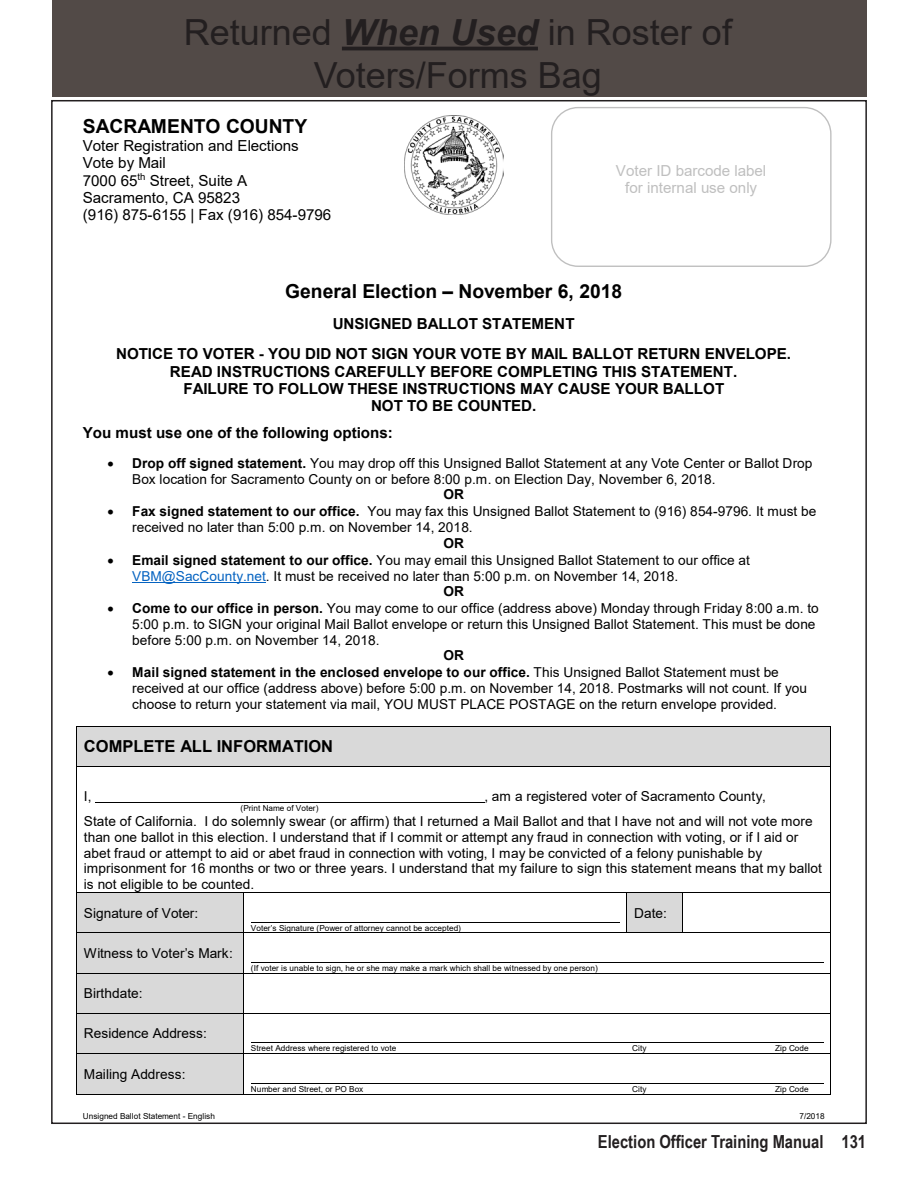
<style>
.page{position:relative;width:918px;height:1188px;background:#fff}
.page>*{position:absolute;margin:0;border:0;box-sizing:border-box;transform-origin:0 0}
.t1{font:36px/43.2px "Arial";color:#231f20;text-align:center}
.t2{font:700 19.35px "Arial";color:#000}
.t3{font:700 18px "Arial Narrow";color:#231f20}
.t4{font:700 16.5px "Arial";color:#000}
.t5{font:700 15.15px/17.4px "Arial";letter-spacing:-.005em;color:#000;text-align:center}
.t6{font:15.15px/17.4px "Arial";color:#000}
.t7{font:15.15px/17.4px "Arial";color:#bfbfbf;text-align:center}
.t8{font:13.65px/15.9px "Arial";color:#000}
.t9{font:700 13.65px "Arial";letter-spacing:.005em;color:#000}
.t10{font:8.25px "Arial";letter-spacing:.005em;color:#000}
.s1{font-weight:700;font-style:italic}
.s2{font-weight:700}
.s3{color:#0563c1}
</style>
<div class="page">
<div style="left:52px;top:0;width:814px;height:96px;background:#524a47"></div>
<hr style="left:342px;top:47px;width:196px;height:3px;background:#231f20">
<hr style="left:132px;top:582px;width:134px;height:1px;background:#0563c1">
<div style="left:77px;top:727px;width:753px;height:39px;background:#d9d9d9"></div>
<hr style="left:77px;top:726px;width:754px;height:1px;background:#000">
<hr style="left:76px;top:727px;width:1px;height:39px;background:#000">
<hr style="left:831px;top:727px;width:1px;height:39px;background:#000">
<hr style="left:95px;top:802px;width:389px;height:1px;background:#000">
<hr style="left:77px;top:766px;width:754px;height:1px;background:#000">
<hr style="left:76px;top:767px;width:1px;height:125px;background:#000">
<hr style="left:831px;top:767px;width:1px;height:125px;background:#000">
<div style="left:77px;top:893px;width:166px;height:40px;background:#d9d9d9"></div>
<hr style="left:251px;top:922px;width:368px;height:1px;background:#000">
<div style="left:627px;top:893px;width:55px;height:40px;background:#d9d9d9"></div>
<hr style="left:77px;top:892px;width:166px;height:1px;background:#000">
<hr style="left:244px;top:892px;width:383px;height:1px;background:#000">
<hr style="left:627px;top:892px;width:55px;height:1px;background:#000">
<hr style="left:683px;top:892px;width:148px;height:1px;background:#000">
<hr style="left:76px;top:893px;width:1px;height:40px;background:#000">
<hr style="left:243px;top:893px;width:1px;height:40px;background:#000">
<hr style="left:627px;top:893px;width:1px;height:40px;background:#000">
<hr style="left:682px;top:893px;width:1px;height:40px;background:#000">
<hr style="left:831px;top:893px;width:1px;height:40px;background:#000">
<div style="left:77px;top:933px;width:166px;height:40px;background:#d9d9d9"></div>
<hr style="left:251px;top:962px;width:572px;height:1px;background:#000">
<hr style="left:77px;top:933px;width:166px;height:1px;background:#000">
<hr style="left:244px;top:933px;width:383px;height:1px;background:#000">
<hr style="left:627px;top:933px;width:55px;height:1px;background:#000">
<hr style="left:683px;top:933px;width:148px;height:1px;background:#000">
<hr style="left:76px;top:933px;width:1px;height:40px;background:#000">
<hr style="left:243px;top:933px;width:1px;height:40px;background:#000">
<hr style="left:831px;top:933px;width:1px;height:40px;background:#000">
<div style="left:77px;top:974px;width:166px;height:39px;background:#d9d9d9"></div>
<hr style="left:77px;top:973px;width:166px;height:1px;background:#000">
<hr style="left:244px;top:973px;width:587px;height:1px;background:#000">
<hr style="left:76px;top:974px;width:1px;height:39px;background:#000">
<hr style="left:243px;top:974px;width:1px;height:39px;background:#000">
<hr style="left:831px;top:974px;width:1px;height:39px;background:#000">
<div style="left:77px;top:1014px;width:166px;height:39px;background:#d9d9d9"></div>
<hr style="left:251px;top:1042px;width:572px;height:1px;background:#000">
<hr style="left:77px;top:1013px;width:166px;height:1px;background:#000">
<hr style="left:244px;top:1013px;width:587px;height:1px;background:#000">
<hr style="left:76px;top:1014px;width:1px;height:39px;background:#000">
<hr style="left:243px;top:1014px;width:1px;height:39px;background:#000">
<hr style="left:831px;top:1014px;width:1px;height:39px;background:#000">
<div style="left:77px;top:1054px;width:166px;height:40px;background:#d9d9d9"></div>
<hr style="left:251px;top:1083px;width:572px;height:1px;background:#000">
<hr style="left:77px;top:1053px;width:166px;height:1px;background:#000">
<hr style="left:244px;top:1053px;width:587px;height:1px;background:#000">
<hr style="left:76px;top:1054px;width:1px;height:40px;background:#000">
<hr style="left:77px;top:1094px;width:166px;height:1px;background:#000">
<hr style="left:243px;top:1054px;width:1px;height:40px;background:#000">
<hr style="left:244px;top:1094px;width:587px;height:1px;background:#000">
<hr style="left:831px;top:1054px;width:1px;height:40px;background:#000">
<img style="left:404px;top:115px;width:99px;height:99px">
<div style="left:551px;top:107px;width:281px;height:160px;border:1px solid #bfbfbf;border-radius:26px"></div>
<h1 class="t1" style="left:184px;top:10px;width:550px">Returned <span class="s1">When Used</span> in Roster of<br>Voters/Forms Bag</h1>
<h2 class="t2" style="left:83px;top:112px;width:226px">SACRAMENTO COUNTY</h2>
<p class="t6" style="left:83px;top:137px;width:250px">Voter Registration and Elections<br>Vote by Mail<br>7000 65<sup>th</sup> Street, Suite A<br>Sacramento, CA 95823<br>(916) 875-6155 | Fax (916) 854-9796</p>
<p class="t7" style="left:616px;top:162px;width:152px">Voter ID barcode label for internal use only</p>
<h2 class="t2" style="left:285px;top:278px;width:338px">General Election – November 6, 2018</h2>
<p class="t5" style="left:116px;top:309px;width:677px;line-height:30px">UNSIGNED BALLOT STATEMENT<br>NOTICE TO VOTER - YOU DID NOT SIGN YOUR VOTE BY MAIL BALLOT RETURN ENVELOPE.</p>
<p class="t5" style="left:170px;top:363px;width:569px">READ INSTRUCTIONS CAREFULLY BEFORE COMPLETING THIS STATEMENT.<br>FAILURE TO FOLLOW THESE INSTRUCTIONS MAY CAUSE YOUR BALLOT<br>NOT TO BE COUNTED.</p>
<p class="t5" style="left:83px;top:424px;width:312px">You must use one of the following options:</p>
<p class="t8" style="left:132px;top:455px;width:682px;text-indent:-25px">• <span class="s2">Drop off signed statement.</span> You may drop off this Unsigned Ballot Statement at any Vote Center or Ballot Drop<br>Box location for Sacramento County on or before 8:00 p.m. on Election Day, November 6, 2018.</p>
<p class="t9" style="left:443px;top:485px;width:22px">OR</p>
<p class="t8" style="left:132px;top:503px;width:686px;text-indent:-25px">• <span class="s2">Fax signed statement to our office.</span> You may fax this Unsigned Ballot Statement to (916) 854-9796. It must be received no later than 5:00 p.m. on November 14, 2018.</p>
<p class="t9" style="left:443px;top:533px;width:22px">OR</p>
<p class="t8" style="left:108px;top:552px;width:644px">• <span class="s2">Email signed statement to our office.</span> You may email this Unsigned Ballot Statement to our office at</p>
<p class="t8" style="left:132px;top:568px;width:547px"><span class="s3">VBM@SacCounty.net</span>. It must be received no later than 5:00 p.m. on November 14, 2018.</p>
<p class="t9" style="left:443px;top:582px;width:22px">OR</p>
<p class="t8" style="left:132px;top:600px;width:688px;text-indent:-25px">• <span class="s2">Come to our office in person.</span> You may come to our office (address above) Monday through Friday 8:00 a.m. to<br>5:00 p.m. to SIGN your original Mail Ballot envelope or return this Unsigned Ballot Statement. This must be done before 5:00 p.m. on November 14, 2018.</p>
<p class="t9" style="left:443px;top:646px;width:22px">OR</p>
<p class="t8" style="left:132px;top:664px;width:676px;text-indent:-25px">• <span class="s2">Mail signed statement in the enclosed envelope to our office.</span> This Unsigned Ballot Statement must be received at our office (address above) before 5:00 p.m. on November 14, 2018. Postmarks will not count. If you choose to return your statement via mail, YOU MUST PLACE POSTAGE on the return envelope provided.</p>
<p class="t4" style="left:84px;top:735px;width:251px">COMPLETE ALL INFORMATION</p>
<p class="t8" style="left:84px;top:788px;width:9px">I,</p>
<p class="t8" style="left:484px;top:788px;width:283px">, am a registered voter of Sacramento County,</p>
<p class="t10" style="left:241px;top:803px;width:79px">(Print Name of Voter)</p>
<p class="t8" style="left:84px;top:813px;width:739px">State of California. I do solemnly swear (or affirm) that I returned a Mail Ballot and that I have not and will not vote more than one ballot in this election. I understand that if I commit or attempt any fraud in connection with voting, or if I aid or abet fraud or attempt to aid or abet fraud in connection with voting, I may be convicted of a felony punishable by imprisonment for 16 months or two or three years. I understand that my failure to sign this statement means that my ballot is not eligible to be counted.</p>
<p class="t8" style="left:84px;top:905px;width:116px">Signature of Voter:</p>
<p class="t10" style="left:251px;top:922px;width:211px">Voter’s Signature (Power of attorney cannot be accepted)</p>
<p class="t8" style="left:634px;top:905px;width:34px">Date:</p>
<p class="t8" style="left:84px;top:945px;width:150px">Witness to Voter’s Mark:</p>
<p class="t8" style="left:84px;top:985px;width:60px">Birthdate:</p>
<p class="t8" style="left:84px;top:1026px;width:124px">Residence Address:</p>
<p class="t8" style="left:84px;top:1066px;width:103px">Mailing Address:</p>
<p class="t10" style="left:251px;top:962px;width:348px">(If voter is unable to sign, he or she may make a mark which shall be witnessed by one person)</p>
<p class="t10" style="left:251px;top:1043px;width:147px">Street Address where registered to vote</p>
<p class="t10" style="left:632px;top:1043px;width:16px">City</p>
<p class="t10" style="left:775px;top:1043px;width:35px">Zip Code</p>
<p class="t10" style="left:251px;top:1083px;width:114px">Number and Street, or PO Box</p>
<p class="t10" style="left:632px;top:1083px;width:16px">City</p>
<p class="t10" style="left:775px;top:1083px;width:35px">Zip Code</p>
<p class="t10" style="left:83px;top:1110px;width:134px">Unsigned Ballot Statement - English</p>
<p class="t10" style="left:799px;top:1110px;width:27px">7/2018</p>
<h3 class="t3" style="left:598px;top:1128px;width:270px">Election Officer Training Manual 131</h3>
</div>
